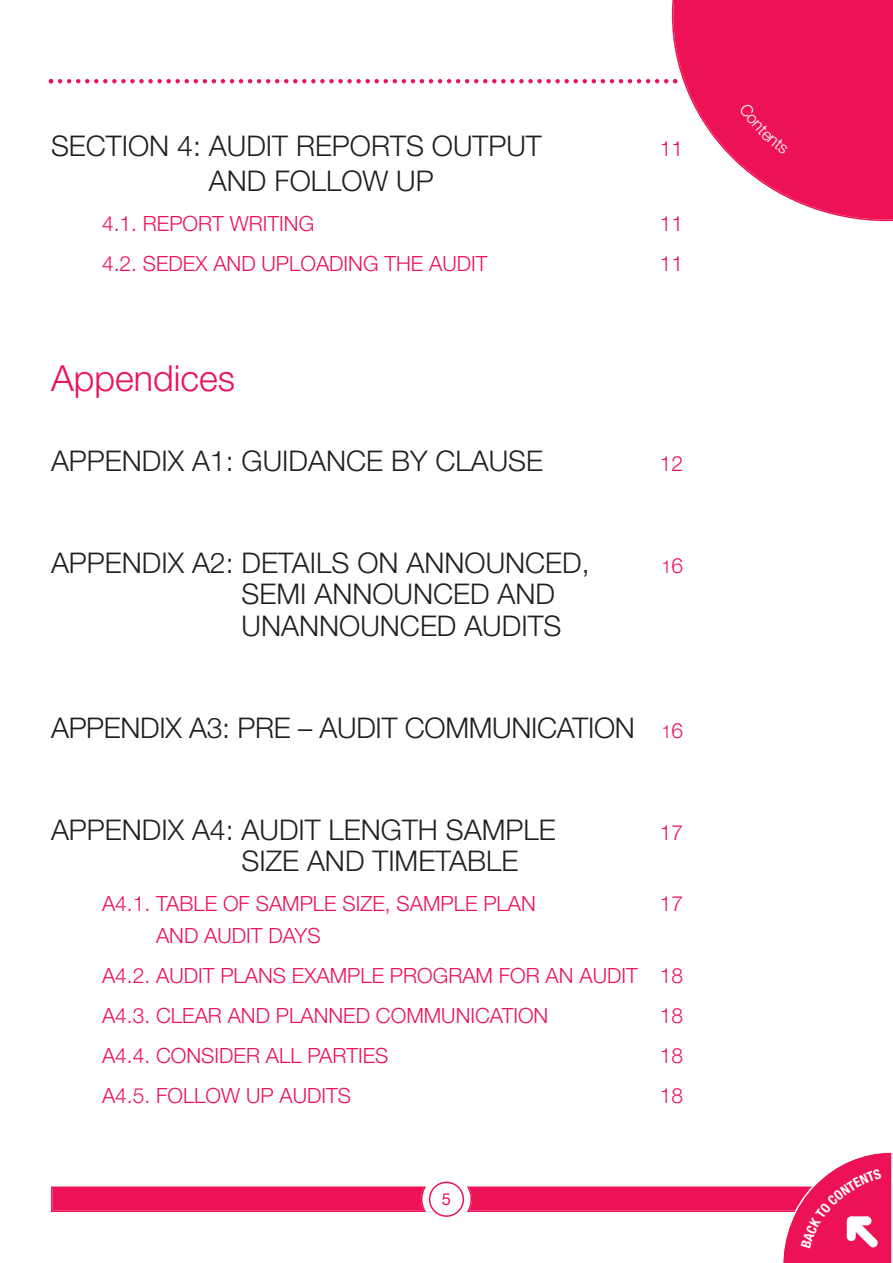
<style>
.page{position:relative;width:893px;height:1263px;background:#fff}
.page>*{position:absolute;margin:0;border:0;box-sizing:border-box;transform-origin:0 0}
.t1{font:300 36px "Helvetica Neue LT";color:#ed1255}
.t2{font:300 28.5px/31.5px "Helvetica Neue LT";color:#231f20}
.t3{font:300 21px/40px "Helvetica Neue LT";color:#ed1255}
.t4{font:300 18px "Helvetica Neue LT";color:#ed1255}
.t5{font:16.5px "Helvetica Neue LT";color:#ed1255}
.s1{font-size:21px}
.s2{font-size:18px;color:#ed1255}
.s3{font-size:21px;color:#ed1255}
</style>
<div class="page">
<svg style="left:49px;top:79px;width:620px;height:4px"></svg>
<svg style="left:672px;top:0;width:221px;height:221px"></svg>
<div style="left:739px;top:102px;width:49px;height:53px;background:#ed1255"></div>
<svg style="left:51px;top:1152px;width:841px;height:111px"></svg>
<h2 class="t2" style="left:51px;top:130px;width:492px">SECTION 4: AUDIT REPORTS OUTPUT</h2>
<p class="t3" style="left:660px;top:128px;width:25px">11</p>
<h2 class="t2" style="left:209px;top:164px;width:226px">AND FOLLOW UP</h2>
<p class="t3" style="left:102px;top:203px;width:214px">4.1. REPORT WRITING</p>
<p class="t3" style="left:660px;top:203px;width:25px">11</p>
<p class="t3" style="left:102px;top:243px;width:387px">4.2. SEDEX AND UPLOADING THE AUDIT</p>
<p class="t3" style="left:660px;top:243px;width:25px">11</p>
<h1 class="t1" style="left:51px;top:356px;width:186px">Appendices</h1>
<h2 class="t2" style="left:51px;top:444px;width:494px">APPENDIX A1: GUIDANCE BY CLAUSE</h2>
<p class="t3" style="left:660px;top:443px;width:25px">12</p>
<h2 class="t2" style="left:51px;top:546px;width:540px">APPENDIX A2: DETAILS ON ANNOUNCED,</h2>
<p class="t4" style="left:662px;top:555px;width:23px">1<span class="s1">6</span></p>
<h2 class="t2" style="left:242px;top:578px;width:321px">SEMI ANNOUNCED AND<br>UNANNOUNCED AUDITS</h2>
<h2 class="t2" style="left:51px;top:711px;width:634px">APPENDIX A3: PRE – AUDIT COMMUNICATION <span class="s2">1</span><span class="s3">6</span></h2>
<h2 class="t2" style="left:51px;top:813px;width:506px">APPENDIX A4: AUDIT LENGTH SAMPLE</h2>
<p class="t3" style="left:660px;top:812px;width:25px">17</p>
<h2 class="t2" style="left:242px;top:845px;width:278px">SIZE AND TIMETABLE</h2>
<p class="t3" style="left:102px;top:883px;width:435px">A4.1. TABLE OF SAMPLE SIZE, SAMPLE PLAN</p>
<p class="t3" style="left:660px;top:883px;width:25px">17</p>
<p class="t3" style="left:102px;top:915px;width:583px;text-indent:54px">AND AUDIT DAYS<br>A4.2. AUDIT PLANS EXAMPLE PROGRAM FOR AN AUDIT 18<br>A4.3. CLEAR AND PLANNED COMMUNICATION</p>
<p class="t3" style="left:660px;top:995px;width:25px">18</p>
<p class="t3" style="left:102px;top:1035px;width:288px">A4.4. CONSIDER ALL PARTIES</p>
<p class="t3" style="left:660px;top:1035px;width:25px">18</p>
<p class="t3" style="left:102px;top:1075px;width:250px">A4.5. FOLLOW UP AUDITS</p>
<p class="t3" style="left:660px;top:1075px;width:25px">18</p>
<p class="t5" style="left:442px;top:1189px;width:11px">5</p>
</div>
